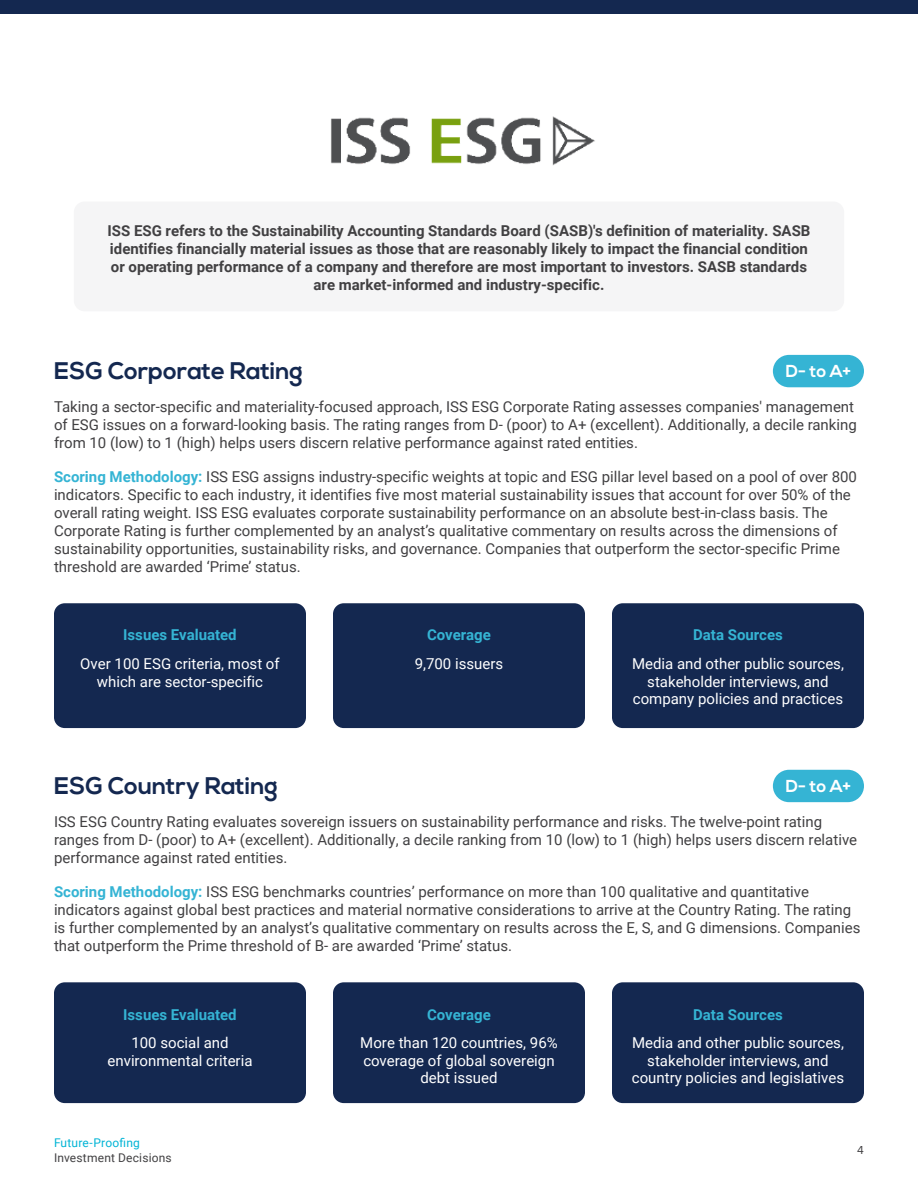
<style>
.page{position:relative;width:918px;height:1188px;background:#fff}
.page>*{position:absolute;margin:0;border:0;box-sizing:border-box;transform-origin:0 0}
.t1{font:700 24px "Nexa";color:#142850}
.t2{font:700 17.4px "Nexa";color:#fff}
.t3{font:15px/18px "Roboto";color:#414042}
.t4{font:15px/17.2px "Roboto";color:#fff;text-align:center}
.t5{font:700 15px/18px "Roboto";color:#414042;text-align:center}
.t6{font:700 15px "Roboto";color:#35b4d4}
.t7{font:12px "Roboto";letter-spacing:.015em;color:#414042}
.t8{font:12px "Roboto";letter-spacing:.015em;color:#00b4d5}
.t9{font:12px "Proxima Nova";color:#414042}
.s1{font-weight:700;color:#35b4d4}
</style>
<div class="page">
<div style="left:0;top:0;width:918px;height:13px;background:#142850"></div>
<div style="left:74px;top:202px;width:770px;height:109px;background:#f5f5f6;border-radius:11px"></div>
<div style="left:773px;top:355px;width:91px;height:32px;background:#35b4d4;border-radius:16px"></div>
<div style="left:54px;top:603px;width:252px;height:125px;background:#142850;border-radius:11px"></div>
<div style="left:333px;top:603px;width:252px;height:125px;background:#142850;border-radius:11px"></div>
<div style="left:612px;top:603px;width:252px;height:125px;background:#142850;border-radius:11px"></div>
<div style="left:773px;top:770px;width:91px;height:32px;background:#35b4d4;border-radius:16px"></div>
<div style="left:54px;top:982px;width:252px;height:121px;background:#142850;border-radius:11px"></div>
<div style="left:333px;top:982px;width:252px;height:121px;background:#142850;border-radius:11px"></div>
<div style="left:612px;top:982px;width:252px;height:121px;background:#142850;border-radius:11px"></div>
<img style="left:331px;top:116px;width:264px;height:50px">
<p class="t5" style="left:107px;top:221px;width:705px">ISS ESG refers to the Sustainability Accounting Standards Board (SASB)'s definition of materiality. SASB identifies financially material issues as those that are reasonably likely to impact the financial condition or operating performance of a company and therefore are most important to investors. SASB standards are market-informed and industry-specific.</p>
<h1 class="t1" style="left:54px;top:357px;width:250px">ESG Corporate Rating</h1>
<p class="t2" style="left:786px;top:361px;width:67px">D- to A+</p>
<p class="t3" style="left:54px;top:397px;width:804px">Taking a sector-specific and materiality-focused approach, ISS ESG Corporate Rating assesses companies' management of ESG issues on a forward-looking basis. The rating ranges from D- (poor) to A+ (excellent). Additionally, a decile ranking from 10 (low) to 1 (high) helps users discern relative performance against rated entities.</p>
<p class="t3" style="left:54px;top:467px;width:805px"><span class="s1">Scoring Methodology:</span> ISS ESG assigns industry-specific weights at topic and ESG pillar level based on a pool of over 800 indicators. Specific to each industry, it identifies five most material sustainability issues that account for over 50% of the overall rating weight. ISS ESG evaluates corporate sustainability performance on an absolute best-in-class basis. The Corporate Rating is further complemented by an analyst’s qualitative commentary on results across the dimensions of sustainability opportunities, sustainability risks, and governance. Companies that outperform the sector-specific Prime threshold are awarded ‘Prime’ status.</p>
<p class="t6" style="left:123px;top:625px;width:115px">Issues Evaluated</p>
<p class="t4" style="left:80px;top:655px;width:201px">Over 100 ESG criteria, most of which are sector-specific</p>
<p class="t6" style="left:427px;top:625px;width:65px">Coverage</p>
<p class="t4" style="left:415px;top:655px;width:90px">9,700 issuers</p>
<p class="t6" style="left:693px;top:625px;width:91px">Data Sources</p>
<p class="t4" style="left:632px;top:655px;width:213px">Media and other public sources, stakeholder interviews, and company policies and practices</p>
<h1 class="t1" style="left:54px;top:772px;width:225px">ESG Country Rating</h1>
<p class="t2" style="left:786px;top:776px;width:67px">D- to A+</p>
<p class="t3" style="left:54px;top:812px;width:805px">ISS ESG Country Rating evaluates sovereign issuers on sustainability performance and risks. The twelve-point rating ranges from D- (poor) to A+ (excellent). Additionally, a decile ranking from 10 (low) to 1 (high) helps users discern relative performance against rated entities.</p>
<p class="t3" style="left:54px;top:882px;width:808px"><span class="s1">Scoring Methodology:</span> ISS ESG benchmarks countries’ performance on more than 100 qualitative and quantitative indicators against global best practices and material normative considerations to arrive at the Country Rating. The rating is further complemented by an analyst’s qualitative commentary on results across the E, S, and G dimensions. Companies that outperform the Prime threshold of B- are awarded ‘Prime’ status.</p>
<p class="t6" style="left:123px;top:1004px;width:115px">Issues Evaluated</p>
<p class="t4" style="left:108px;top:1034px;width:146px">100 social and environmental criteria</p>
<p class="t8" style="left:54px;top:1135px;width:88px">Future-Proofing</p>
<p class="t7" style="left:54px;top:1149px;width:119px">Investment Decisions</p>
<p class="t6" style="left:427px;top:1004px;width:65px">Coverage</p>
<p class="t4" style="left:360px;top:1034px;width:199px">More than 120 countries, 96% coverage of global sovereign debt issued</p>
<p class="t6" style="left:693px;top:1004px;width:91px">Data Sources</p>
<p class="t4" style="left:632px;top:1034px;width:214px">Media and other public sources, stakeholder interviews, and country policies and legislatives</p>
<p class="t9" style="left:857px;top:1141px;width:8px">4</p>
</div>
